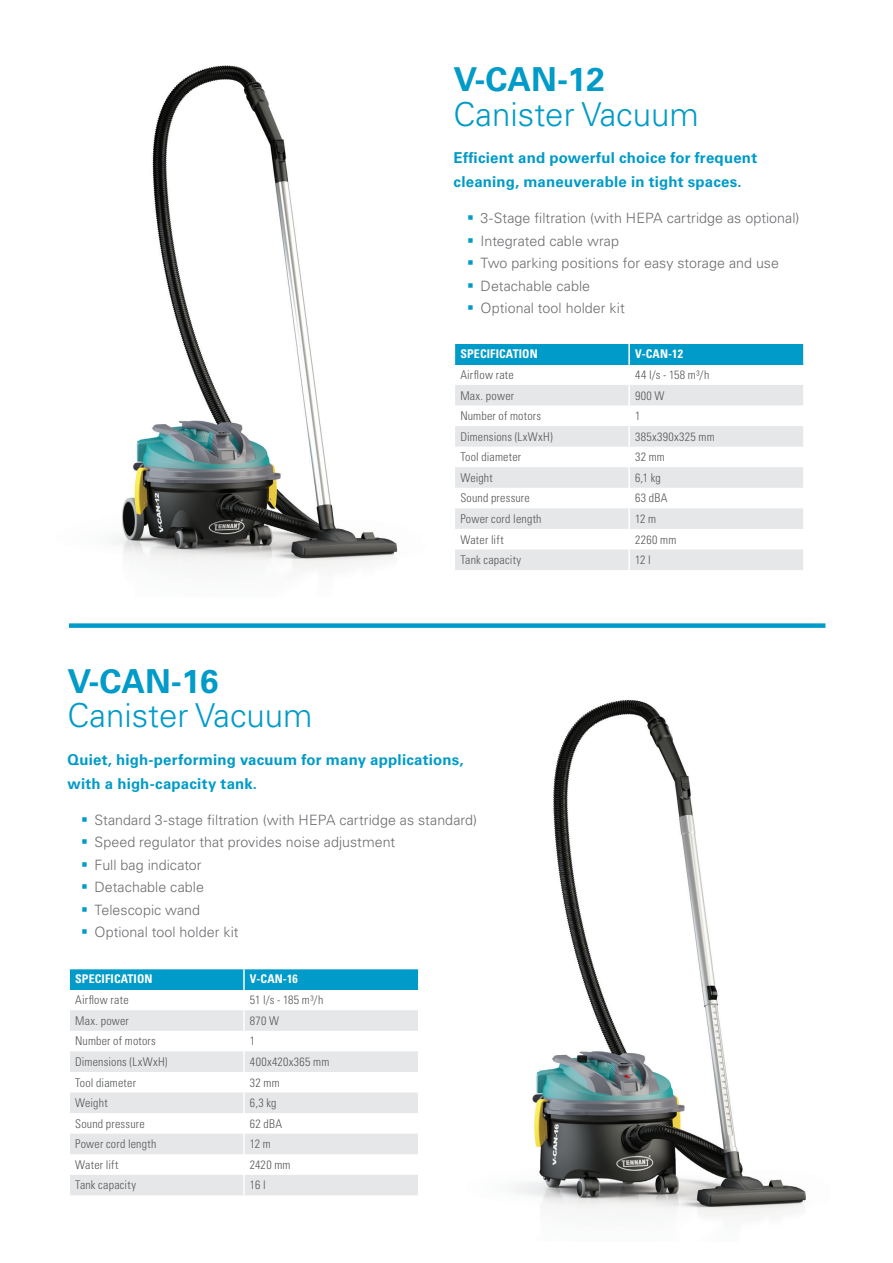
<style>
.page{position:relative;width:893px;height:1263px;background:#fff}
.page>*{position:absolute;margin:0;border:0;box-sizing:border-box;transform-origin:0 0}
.t1{font:300 33px "Univers LT Std";color:#009bc8}
.t2{font:700 33px "Univers LT Std";color:#009bc8}
.t3{font:700 15px/24px "Univers LT Std";letter-spacing:.01em;color:#009bc8}
.t4{font:300 14.25px/22.5px "Univers LT Std";letter-spacing:.005em;color:#6c6d70}
.t5{font:300 condensed 12px "Univers LT Std";letter-spacing:.015em;color:#57585a}
.t6{font:700 condensed 12px "Univers LT Std";letter-spacing:.01em;color:#fff}
</style>
<div class="page">
<img style="left:116px;top:65px;width:364px;height:504px">
<img style="left:516px;top:700px;width:290px;height:517px">
<div style="left:454px;top:343px;width:175px;height:21px;background:#009bc8"></div>
<div style="left:629px;top:343px;width:175px;height:21px;background:#009bc8"></div>
<svg style="left:455px;top:385px;width:348px;height:185px;fill:#e6e7e9"></svg>
<hr style="left:803px;top:344px;width:2px;height:20px;background:#fff">
<hr style="left:628px;top:385px;width:2px;height:20px;background:#fff">
<hr style="left:628px;top:405px;width:2px;height:21px;background:#fff">
<hr style="left:628px;top:426px;width:2px;height:21px;background:#fff">
<hr style="left:628px;top:447px;width:2px;height:20px;background:#fff">
<hr style="left:628px;top:467px;width:2px;height:21px;background:#fff">
<hr style="left:628px;top:488px;width:2px;height:20px;background:#fff">
<hr style="left:628px;top:508px;width:2px;height:21px;background:#fff">
<hr style="left:628px;top:529px;width:2px;height:20px;background:#fff">
<hr style="left:628px;top:549px;width:2px;height:21px;background:#fff">
<hr style="left:629px;top:342px;width:176px;height:2px;background:#fff">
<svg style="left:454px;top:344px;width:1px;height:225px"></svg>
<hr style="left:454px;top:342px;width:175px;height:2px;background:#fff">
<hr style="left:628px;top:344px;width:2px;height:20px;background:#fff">
<div style="left:69px;top:968px;width:175px;height:22px;background:#009bc8"></div>
<div style="left:244px;top:968px;width:175px;height:22px;background:#009bc8"></div>
<svg style="left:70px;top:1010px;width:348px;height:185px;fill:#e6e7e9"></svg>
<hr style="left:243px;top:1010px;width:2px;height:21px;background:#fff">
<hr style="left:243px;top:1031px;width:2px;height:20px;background:#fff">
<hr style="left:243px;top:1051px;width:2px;height:21px;background:#fff">
<hr style="left:243px;top:1072px;width:2px;height:20px;background:#fff">
<hr style="left:243px;top:1092px;width:2px;height:21px;background:#fff">
<hr style="left:243px;top:1113px;width:2px;height:21px;background:#fff">
<hr style="left:243px;top:1134px;width:2px;height:20px;background:#fff">
<hr style="left:243px;top:1154px;width:2px;height:21px;background:#fff">
<hr style="left:243px;top:1175px;width:2px;height:20px;background:#fff">
<svg style="left:418px;top:969px;width:1px;height:21px"></svg>
<hr style="left:244px;top:968px;width:175px;height:1px;background:#fff">
<hr style="left:68px;top:969px;width:2px;height:21px;background:#fff">
<hr style="left:68px;top:968px;width:176px;height:1px;background:#fff">
<hr style="left:243px;top:969px;width:2px;height:21px;background:#fff">
<div style="left:69px;top:623px;width:756px;height:5px;background:#009bc8"></div>
<svg style="left:468px;top:215px;width:5px;height:5px"></svg>
<svg style="left:468px;top:238px;width:5px;height:4px"></svg>
<svg style="left:468px;top:260px;width:5px;height:5px"></svg>
<svg style="left:468px;top:283px;width:5px;height:4px"></svg>
<svg style="left:468px;top:305px;width:5px;height:5px"></svg>
<h1 class="t2" style="left:454px;top:60px;width:153px">V-CAN-12</h1>
<h1 class="t1" style="left:454px;top:94px;width:247px">Canister Vacuum</h1>
<p class="t3" style="left:454px;top:146px;width:305px">Efficient and powerful choice for frequent cleaning, maneuverable in tight spaces.</p>
<p class="t4" style="left:481px;top:207px;width:320px">3-Stage filtration (with HEPA cartridge as optional)<br>Integrated cable wrap<br>Two parking positions for easy storage and use Detachable cable<br>Optional tool holder kit</p>
<p class="t6" style="left:460px;top:346px;width:79px">SPECIFICATION</p>
<p class="t6" style="left:635px;top:346px;width:49px">V-CAN-12</p>
<p class="t5" style="left:460px;top:367px;width:55px">Airflow rate</p>
<p class="t5" style="left:635px;top:367px;width:76px">44 l/s - 158 m³/h</p>
<p class="t5" style="left:460px;top:388px;width:55px">Max. power</p>
<p class="t5" style="left:635px;top:388px;width:31px">900 W</p>
<p class="t5" style="left:460px;top:409px;width:82px">Number of motors</p>
<p class="t5" style="left:635px;top:409px;width:7px">1</p>
<p class="t5" style="left:460px;top:429px;width:94px">Dimensions (LxWxH)</p>
<p class="t5" style="left:635px;top:429px;width:81px">385x390x325 mm</p>
<p class="t5" style="left:460px;top:450px;width:62px">Tool diameter</p>
<p class="t5" style="left:635px;top:450px;width:31px">32 mm</p>
<p class="t5" style="left:460px;top:470px;width:34px">Weight</p>
<p class="t5" style="left:635px;top:470px;width:27px">6,1 kg</p>
<p class="t5" style="left:460px;top:491px;width:71px">Sound pressure</p>
<p class="t5" style="left:635px;top:491px;width:34px">63 dBA</p>
<p class="t5" style="left:460px;top:511px;width:83px">Power cord length</p>
<p class="t5" style="left:635px;top:511px;width:23px">12 m</p>
<p class="t5" style="left:460px;top:532px;width:45px">Water lift</p>
<p class="t5" style="left:635px;top:532px;width:43px">2260 mm</p>
<p class="t5" style="left:460px;top:553px;width:62px">Tank capacity</p>
<p class="t5" style="left:635px;top:553px;width:17px">12 l</p>
<h1 class="t2" style="left:68px;top:662px;width:153px">V-CAN-16</h1>
<h1 class="t1" style="left:68px;top:696px;width:247px">Canister Vacuum</h1>
<p class="t3" style="left:68px;top:748px;width:398px">Quiet, high-performing vacuum for many applications, with a high-capacity tank.</p>
<p class="t4" style="left:94px;top:809px;width:384px">Standard 3-stage filtration (with HEPA cartridge as standard)<br>Speed regulator that provides noise adjustment<br>Full bag indicator<br>Detachable cable<br>Telescopic wand<br>Optional tool holder kit</p>
<p class="t6" style="left:75px;top:972px;width:79px">SPECIFICATION</p>
<p class="t6" style="left:250px;top:972px;width:49px">V-CAN-16</p>
<p class="t5" style="left:75px;top:993px;width:55px">Airflow rate</p>
<p class="t5" style="left:250px;top:993px;width:75px">51 l/s - 185 m³/h</p>
<p class="t5" style="left:75px;top:1013px;width:55px">Max. power</p>
<p class="t5" style="left:250px;top:1013px;width:31px">870 W</p>
<p class="t5" style="left:75px;top:1034px;width:82px">Number of motors</p>
<p class="t5" style="left:250px;top:1034px;width:7px">1</p>
<p class="t5" style="left:75px;top:1054px;width:94px">Dimensions (LxWxH)</p>
<p class="t5" style="left:250px;top:1054px;width:81px">400x420x365 mm</p>
<p class="t5" style="left:75px;top:1075px;width:62px">Tool diameter</p>
<p class="t5" style="left:250px;top:1075px;width:31px">32 mm</p>
<p class="t5" style="left:75px;top:1096px;width:34px">Weight</p>
<p class="t5" style="left:250px;top:1096px;width:28px">6,3 kg</p>
<p class="t5" style="left:75px;top:1116px;width:71px">Sound pressure</p>
<p class="t5" style="left:250px;top:1116px;width:34px">62 dBA</p>
<p class="t5" style="left:75px;top:1137px;width:83px">Power cord length</p>
<p class="t5" style="left:250px;top:1137px;width:23px">12 m</p>
<p class="t5" style="left:75px;top:1157px;width:45px">Water lift</p>
<p class="t5" style="left:250px;top:1157px;width:42px">2420 mm</p>
<p class="t5" style="left:75px;top:1178px;width:62px">Tank capacity</p>
<p class="t5" style="left:250px;top:1178px;width:17px">16 l</p>
</div>
